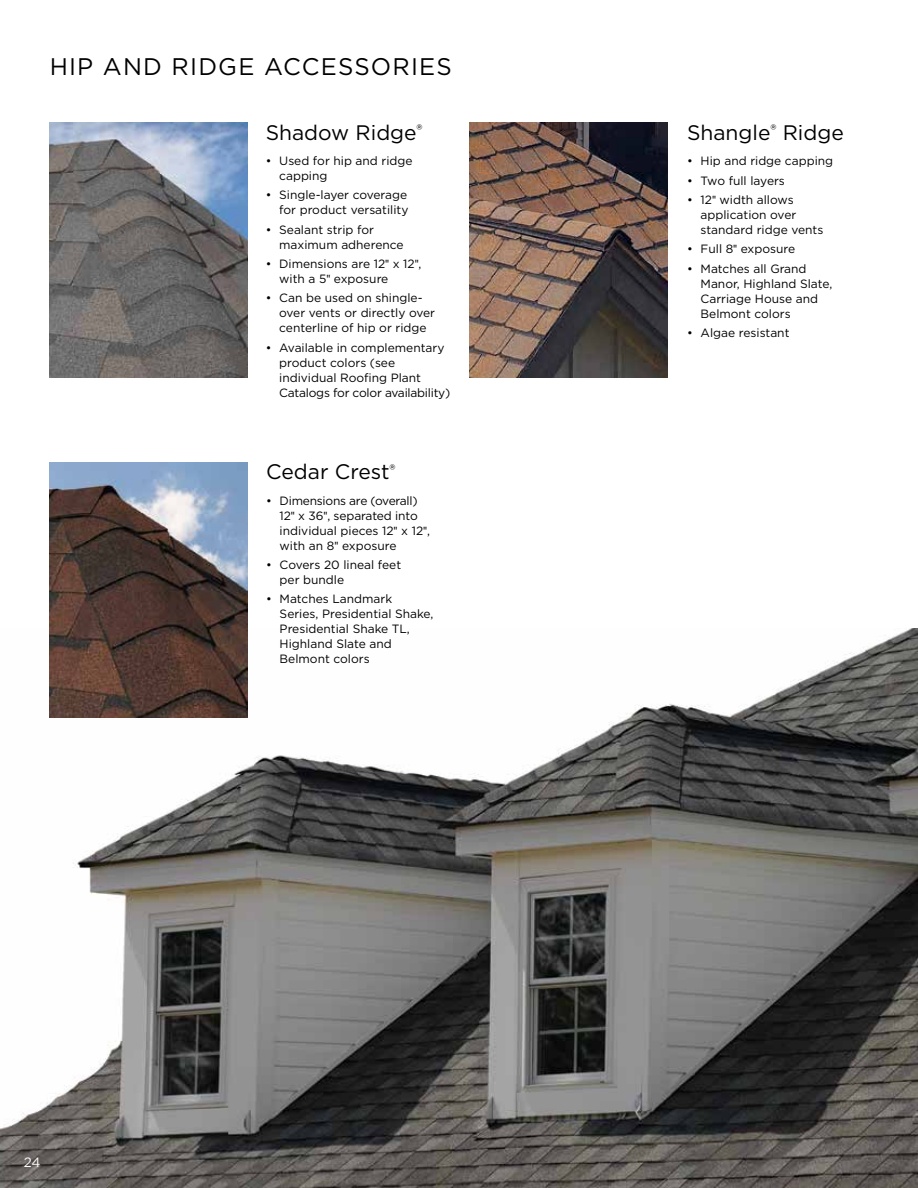
<style>
.page{position:relative;width:918px;height:1188px;background:#fff}
.page>*{position:absolute;margin:0;border:0;box-sizing:border-box;transform-origin:0 0}
.t1{font:24px "Gotham";letter-spacing:.05em;color:#000}
.t2{font:21px "Gotham";color:#000}
.t3{font:13.5px "Gotham";color:#fff}
.t4{font:12px/15px "Gotham";color:#000}
.s1{font-family:"Myriad Pro"}
</style>
<div class="page">
<img style="left:0;top:629px;width:918px;height:559px">
<img style="left:469px;top:123px;width:198px;height:255px">
<img style="left:50px;top:463px;width:197px;height:255px">
<img style="left:50px;top:123px;width:197px;height:255px">
<h1 class="t1" style="left:50px;top:52px;width:404px">HIP AND RIDGE ACCESSORIES</h1>
<h2 class="t2" style="left:266px;top:119px;width:158px">Shadow Ridge<sup>®</sup></h2>
<p class="t4" style="left:279px;top:153px;width:135px;text-indent:-14px">• Used for hip and ridge capping</p>
<p class="t4" style="left:266px;top:187px;width:144px;text-align:right">• Single-layer coverage for product versatility</p>
<p class="t4" style="left:279px;top:222px;width:126px;text-indent:-14px">• Sealant strip for maximum adherence</p>
<p class="t4" style="left:279px;top:256px;width:144px;text-indent:-14px">• Dimensions are 12<span class="s1">"</span> x 12<span class="s1">"</span>, with a 5<span class="s1">"</span> exposure</p>
<p class="t4" style="left:279px;top:290px;width:157px;text-indent:-14px">• Can be used on shingle&shy;over vents or directly over centerline of hip or ridge</p>
<p class="t4" style="left:279px;top:340px;width:173px;text-indent:-14px">• Available in complementary product colors (see individual Roofing Plant<br>Catalogs for color availability)</p>
<h2 class="t2" style="left:266px;top:458px;width:131px">Cedar Crest<sup>®</sup></h2>
<p class="t4" style="left:280px;top:493px;width:152px;text-indent:-14px">• Dimensions are (overall)<br>12<span class="s1">"</span> x 36<span class="s1">"</span>, separated into individual pieces 12<span class="s1">"</span> x 12<span class="s1">"</span>, with an 8<span class="s1">"</span> exposure</p>
<p class="t4" style="left:280px;top:557px;width:123px;text-indent:-14px">• Covers 20 lineal feet per bundle</p>
<p class="t4" style="left:280px;top:591px;width:155px;text-indent:-14px">• Matches Landmark<br>Series, Presidential Shake,<br>Presidential Shake TL,<br>Highland Slate and<br>Belmont colors</p>
<p class="t3" style="left:24px;top:1153px;width:18px">24</p>
<h2 class="t2" style="left:687px;top:119px;width:158px">Shangle<sup>®</sup> Ridge</h2>
<p class="t4" style="left:687px;top:153px;width:148px">• Hip and ridge capping</p>
<p class="t4" style="left:687px;top:173px;width:99px">• Two full layers</p>
<p class="t4" style="left:701px;top:192px;width:124px;text-indent:-14px">• 12<span class="s1">"</span> width allows application over standard ridge vents</p>
<p class="t4" style="left:687px;top:241px;width:110px">• Full 8<span class="s1">"</span> exposure</p>
<p class="t4" style="left:701px;top:261px;width:133px;text-indent:-14px">• Matches all Grand<br>Manor, Highland Slate,<br>Carriage House and<br>Belmont colors</p>
<p class="t4" style="left:687px;top:325px;width:104px">• Algae resistant</p>
</div>
